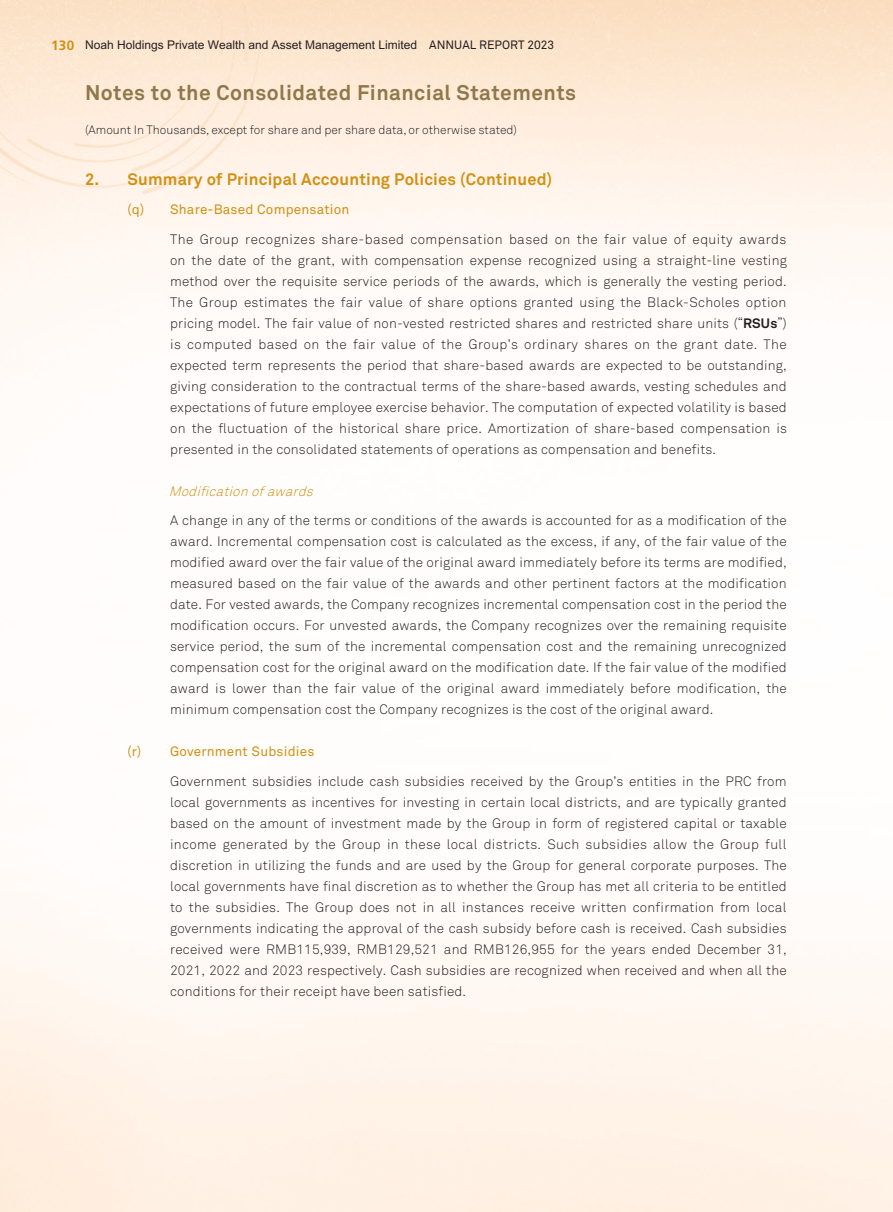
<style>
.page{position:relative;width:893px;height:1212px;background:#fff}
.page>*{position:absolute;margin:0;border:0;box-sizing:border-box;transform-origin:0 0}
.t1{font:700 21px "Tndyjm Akkurat Pro";letter-spacing:.02em;color:#8f7849}
.t2{font:700 16.5px "Jsbmwh Akkurat Pro";letter-spacing:.01em;color:#d09114}
.t3{font:13.5px/21px "Xgdwwj Akkurat Light Pro";letter-spacing:.01em;color:#231f20;text-align:justify}
.t4{font:13.5px "Wyprlm Akkurat Pro";letter-spacing:.015em;color:#d09114}
.t5{font:italic 13.5px "Xgdwwj Akkurat Light Pro";color:#d09114}
.t6{font:700 12px "Ngpdgn M Hei HKS";color:#231f20}
.t7{font:12px "Bflnrs Akkurat Light Pro";color:#231f20}
.s1{font-family:"Dcbbdg Frutiger LT Std";font-size:13.5px;color:#d09114}
.s2{font-family:"Lgyjxp Akkurat Pro";font-weight:400}
.s3{font-family:"Jsbmwh Akkurat Pro";font-weight:700}
</style>
<div class="page">
<p class="t6" style="left:51px;top:36px;width:504px"><span class="s1">130</span> Noah Holdings Private Wealth and Asset Management Limited <span class="s2">ANNUAL REPORT 2023</span></p>
<h1 class="t1" style="left:85px;top:79px;width:493px">Notes to the Consolidated Financial Statements</h1>
<p class="t7" style="left:85px;top:123px;width:433px">(Amount In Thousands, except for share and per share data, or otherwise stated)</p>
<p class="t2" style="left:85px;top:169px;width:469px">2. Summary of Principal Accounting Policies (Continued)</p>
<p class="t4" style="left:128px;top:202px;width:223px">(q) Share-Based Compensation</p>
<p class="t3" style="left:170px;top:229px;width:618px">The Group recognizes share-based compensation based on the fair value of equity awards on the date of the grant, with compensation expense recognized using a straight-line vesting method over the requisite service periods of the awards, which is generally the vesting period.<br>The Group estimates the fair value of share options granted using the Black-Scholes option pricing model. The fair value of non-vested restricted shares and restricted share units (“<span class="s3">RSUs</span>”) is computed based on the fair value of the Group’s ordinary shares on the grant date. The expected term represents the period that share-based awards are expected to be outstanding, giving consideration to the contractual terms of the share-based awards, vesting schedules and expectations of future employee exercise behavior. The computation of expected volatility is based on the fluctuation of the historical share price. Amortization of share-based compensation is presented in the consolidated statements of operations as compensation and benefits.</p>
<p class="t5" style="left:169px;top:483px;width:150px">Modification ofawards</p>
<p class="t3" style="left:170px;top:510px;width:618px">A change in any of the terms or conditions of the awards is accounted for as a modification of the award. Incremental compensation cost is calculated as the excess, if any, of the fair value of the modified award over the fair value of the original award immediately before its terms are modified, measured based on the fair value of the awards and other pertinent factors at the modification date. For vested awards, the Company recognizes incremental compensation cost in the period the modification occurs. For unvested awards, the Company recognizes over the remaining requisite service period, the sum of the incremental compensation cost and the remaining unrecognized compensation cost for the original award on the modification date. If the fair value of the modified award is lower than the fair value of the original award immediately before modification, the minimum compensation cost the Company recognizes is the cost of the original award.</p>
<p class="t4" style="left:128px;top:744px;width:188px">(r) Government Subsidies</p>
<p class="t3" style="left:170px;top:771px;width:618px">Government subsidies include cash subsidies received by the Group’s entities in the PRC from local governments as incentives for investing in certain local districts, and are typically granted based on the amount of investment made by the Group in form of registered capital or taxable income generated by the Group in these local districts. Such subsidies allow the Group full discretion in utilizing the funds and are used by the Group for general corporate purposes. The local governments have final discretion as to whether the Group has met all criteria to be entitled to the subsidies. The Group does not in all instances receive written confirmation from local governments indicating the approval of the cash subsidy before cash is received. Cash subsidies received were RMB115,939, RMB129,521 and RMB126,955 for the years ended December 31, 2021, 2022 and 2023 respectively. Cash subsidies are recognized when received and when all the conditions for their receipt have been satisfied.</p>
</div>
